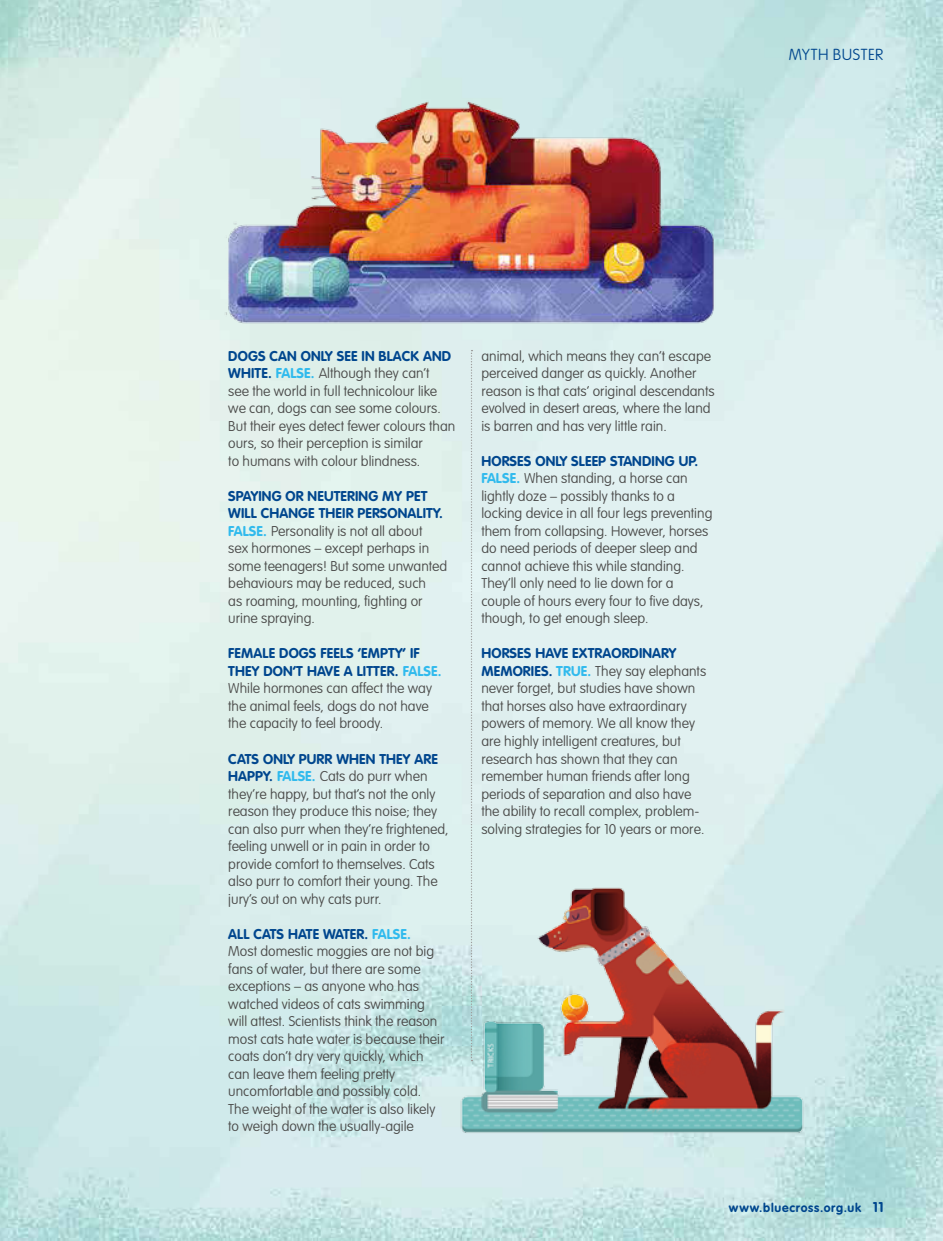
<style>
.page{position:relative;width:943px;height:1241px;background:#fff}
.page>*{position:absolute;margin:0;border:0;box-sizing:border-box;transform-origin:0 0}
.t1{font:100 15.75px "VAG Rounded";letter-spacing:.035em;color:#00468e}
.t2{font:100 14px/17.5px "VAG Rounded";color:#4a4a49}
.t3{font:700 12.25px "VAG Rounded";letter-spacing:.065em;color:#00468e}
.s1{font-weight:700;color:#00468e}
.s2{font-weight:700;color:#30baed}
.s3{font-size:14px}
</style>
<div class="page">
<img style="left:0;top:0;width:943px;height:1240px">
<svg style="left:471px;top:367px;width:1px;height:483px"></svg>
<img style="left:211px;top:74px;width:544px;height:293px">
<img style="left:342px;top:850px;width:525px;height:291px">
<p class="t1" style="left:788px;top:45px;width:96px">MYTH BUSTER</p>
<p class="t2" style="left:228px;top:347px;width:228px"><span class="s1">DOGS CAN ONLY SEE IN BLACK AND WHITE.</span> <span class="s2">FALSE.</span> Although they can’t<br>see the world in full technicolour like we can, dogs can see some colours.<br>But their eyes detect fewer colours than ours, so their perception is similar<br>to humans with colour blindness.</p>
<p class="t2" style="left:228px;top:487px;width:220px"><span class="s1">SPAYING OR NEUTERING MY PET<br>WILL CHANGE THEIR PERSONALITY.<br></span><span class="s2">FALSE.</span> Personality is not all about<br>sex hormones – except perhaps in some teenagers! But some unwanted behaviours may be reduced, such<br>as roaming, mounting, fighting or urine spraying.</p>
<p class="t2" style="left:228px;top:645px;width:215px"><span class="s1">FEMALE DOGS FEELS ‘EMPTY’ IF<br>THEY DON’T HAVE A LITTER.</span> <span class="s2">FALSE.<br></span>While hormones can affect the way the animal feels, dogs do not have the capacity to feel broody.</p>
<p class="t2" style="left:228px;top:750px;width:222px"><span class="s1">CATS ONLY PURR WHEN THEY ARE HAPPY.</span> <span class="s2">FALSE.</span> Cats do purr when they’re happy, but that’s not the only reason they produce this noise; they can also purr when they’re frightened, feeling unwell or in pain in order to provide comfort to themselves. Cats also purr to comfort their young. The jury’s out on why cats purr.</p>
<p class="t2" style="left:228px;top:925px;width:218px"><span class="s1">ALL CATS HATE WATER.</span> <span class="s2">FALSE.<br></span>Most domestic moggies are not big fans of water, but there are some exceptions – as anyone who has watched videos of cats swimming will attest. Scientists think the reason most cats hate water is because their coats don’t dry very quickly, which can leave them feeling pretty uncomfortable and possibly cold.<br>The weight of the water is also likely to weigh down the usually-agile</p>
<p class="t2" style="left:481px;top:347px;width:235px">animal, which means they can’t escape perceived danger as quickly. Another reason is that cats’ original descendants evolved in desert areas, where the land is barren and has very little rain.</p>
<p class="t2" style="left:481px;top:452px;width:232px"><span class="s1">HORSES ONLY SLEEP STANDING UP.<br></span><span class="s2">FALSE.</span> When standing, a horse can lightly doze – possibly thanks to a locking device in all four legs preventing them from collapsing. However, horses do need periods of deeper sleep and cannot achieve this while standing.<br>They’ll only need to lie down for a couple of hours every four to five days, though, to get enough sleep.</p>
<p class="t2" style="left:481px;top:645px;width:226px"><span class="s1">HORSES HAVE EXTRAORDINARY MEMORIES.</span> <span class="s2">TRUE.</span> They say elephants never forget, but studies have shown that horses also have extraordinary powers of memory. We all know they are highly intelligent creatures, but research has shown that they can remember human friends after long periods of separation and also have the ability to recall complex, problem&shy;solving strategies for 10 years or more.</p>
<p class="t3" style="left:729px;top:1200px;width:156px">www.bluecross.org.uk <span class="s3">11</span></p>
</div>
